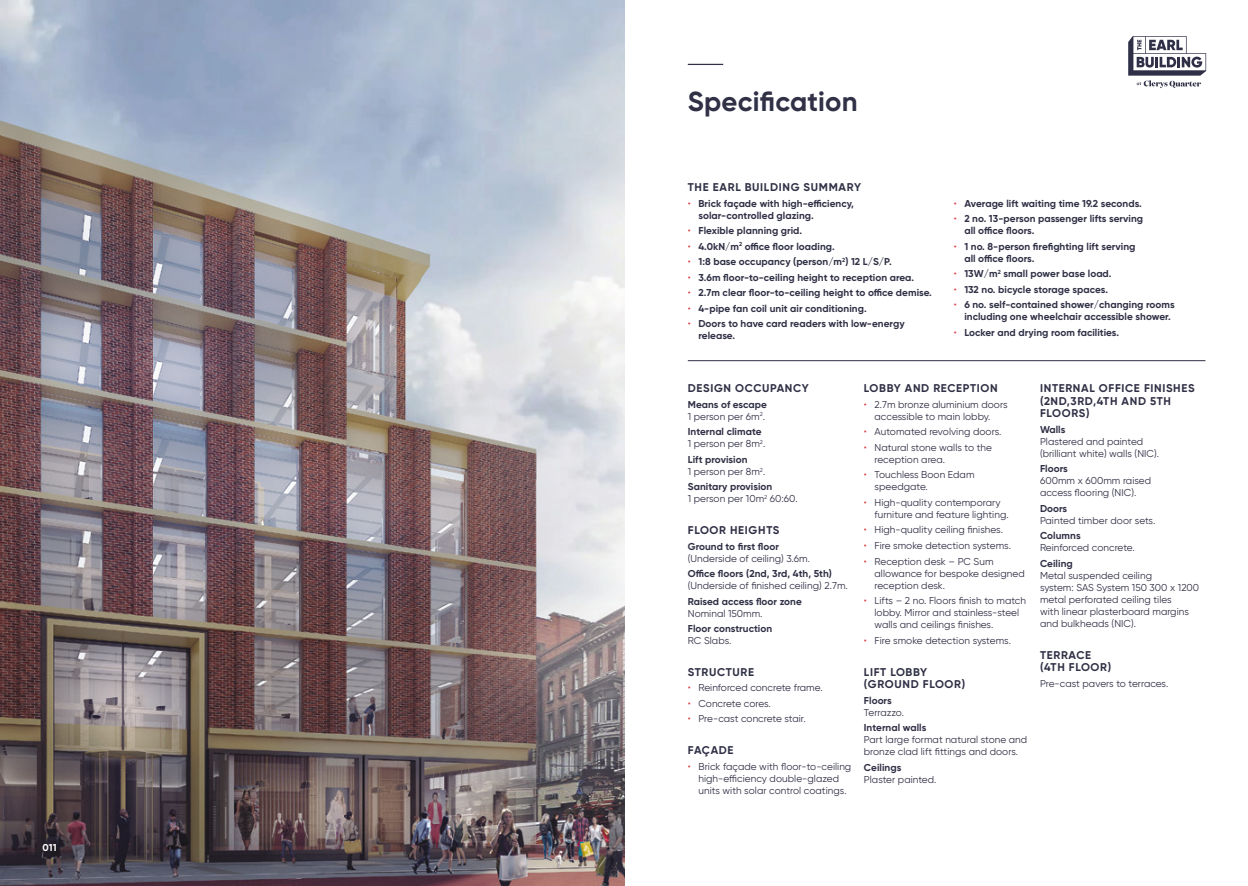
<style>
.page{position:relative;width:1248px;height:886px;background:#fff}
.page>*{position:absolute;margin:0;border:0;box-sizing:border-box;transform-origin:0 0}
.t1{font:700 27.5px "Gilroy";letter-spacing:.01em;color:#303046}
.t2{font:700 11.25px/12.5px "Gilroy";letter-spacing:.06em;color:#303046}
.t3{font:10px/12px "Gilroy";letter-spacing:.005em;color:#303046}
.t4{font:700 10px/12px "Gilroy";letter-spacing:.005em;color:#303046}
.t5{font:700 10px "Gilroy";color:#fff}
.s1{font-weight:400;color:#e13f47}
.s2{font-weight:400}
.s3{font-weight:700}
.s4{color:#e13f47}
</style>
<div class="page">
<hr style="left:687px;top:64px;width:36px;height:1px;background:#303046">
<hr style="left:687px;top:360px;width:518px;height:1px;background:#303046">
<img style="left:0;top:0;width:624px;height:886px">
<svg style="left:1128px;top:36px;width:77px;height:52px"></svg>
<p class="t5" style="left:43px;top:842px;width:16px">011</p>
<h1 class="t1" style="left:687px;top:85px;width:171px">Specification</h1>
<p class="t2" style="left:687px;top:181px;width:175px">THE EARL BUILDING SUMMARY</p>
<p class="t4" style="left:698px;top:197px;width:157px;text-indent:-11px"><span class="s1">•</span> Brick façade with high-efficiency, solar-controlled glazing.</p>
<p class="t4" style="left:687px;top:224px;width:116px"><span class="s1">•</span> Flexible planning grid.</p>
<p class="t4" style="left:687px;top:240px;width:149px"><span class="s1">•</span> 4.0kN/m<sup>2</sup> office floor loading.</p>
<p class="t4" style="left:687px;top:256px;width:205px"><span class="s1">•</span> 1:8 base occupancy (person/m<sup>2</sup>) 12 L/S/P.</p>
<p class="t4" style="left:687px;top:271px;width:228px"><span class="s1">•</span> 3.6m floor-to-ceiling height to reception area.</p>
<p class="t4" style="left:687px;top:287px;width:245px"><span class="s1">•</span> 2.7m clear floor-to-ceiling height to office demise.</p>
<p class="t4" style="left:687px;top:302px;width:180px"><span class="s1">•</span> 4-pipe fan coil unit air conditioning.</p>
<p class="t4" style="left:698px;top:318px;width:208px;text-indent:-11px"><span class="s1">•</span> Doors to have card readers with low-energy release.</p>
<p class="t4" style="left:953px;top:197px;width:190px"><span class="s1">•</span> Average lift waiting time 19.2 seconds.</p>
<p class="t4" style="left:964px;top:212px;width:180px;text-indent:-11px"><span class="s1">•</span> 2 no. 13-person passenger lifts serving all office floors.</p>
<p class="t4" style="left:964px;top:240px;width:173px;text-indent:-11px"><span class="s1">•</span> 1 no. 8-person firefighting lift serving all office floors.</p>
<p class="t4" style="left:953px;top:268px;width:159px"><span class="s1">•</span> 13W/m<sup>2</sup> small power base load.</p>
<p class="t4" style="left:953px;top:283px;width:156px"><span class="s1">•</span> 132 no. bicycle storage spaces.</p>
<p class="t4" style="left:964px;top:299px;width:212px;text-indent:-11px"><span class="s1">•</span> 6 no. self-contained shower/changing rooms including one wheelchair accessible shower.</p>
<p class="t4" style="left:953px;top:326px;width:167px"><span class="s1">•</span> Locker and drying room facilities.</p>
<p class="t2" style="left:687px;top:382px;width:122px">DESIGN OCCUPANCY</p>
<p class="t4" style="left:687px;top:398px;width:81px">Means of escape<br><span class="s2">1 person per 6m</span><sup>2</sup><span class="s2">.</span></p>
<p class="t4" style="left:687px;top:426px;width:79px">Internal climate<br><span class="s2">1 person per 8m</span><sup>2</sup><span class="s2">.</span></p>
<p class="t4" style="left:687px;top:453px;width:79px">Lift provision<br><span class="s2">1 person per 8m</span><sup>2</sup><span class="s2">.</span></p>
<p class="t3" style="left:687px;top:481px;width:111px"><span class="s3">Sanitary provision<br></span>1 person per 10m<sup>2</sup> 60:60.</p>
<p class="t2" style="left:687px;top:524px;width:93px">FLOOR HEIGHTS</p>
<p class="t4" style="left:687px;top:540px;width:93px">Ground to first floor</p>
<p class="t3" style="left:687px;top:552px;width:124px">(Underside of ceiling) 3.6m.</p>
<p class="t4" style="left:687px;top:567px;width:146px">Office floors (2nd, 3rd, 4th, 5th)</p>
<p class="t3" style="left:687px;top:579px;width:161px">(Underside of finished ceiling) 2.7m.</p>
<p class="t4" style="left:687px;top:595px;width:116px">Raised access floor zone</p>
<p class="t3" style="left:687px;top:607px;width:76px">Nominal 150mm.</p>
<p class="t4" style="left:687px;top:623px;width:86px">Floor construction</p>
<p class="t3" style="left:687px;top:634px;width:45px">RC Slabs.</p>
<p class="t2" style="left:687px;top:665px;width:68px">STRUCTURE</p>
<p class="t3" style="left:687px;top:682px;width:136px"><span class="s4">•</span> Reinforced concrete frame.</p>
<p class="t3" style="left:687px;top:697px;width:84px"><span class="s4">•</span> Concrete cores.</p>
<p class="t3" style="left:687px;top:713px;width:119px"><span class="s4">•</span> Pre-cast concrete stair.</p>
<p class="t2" style="left:687px;top:744px;width:47px">FAÇADE</p>
<p class="t3" style="left:687px;top:760px;width:165px;text-align:center"><span class="s4">•</span> Brick façade with floor-to-ceiling high-efficiency double-glazed units with solar control coatings.</p>
<p class="t2" style="left:863px;top:382px;width:135px">LOBBY AND RECEPTION</p>
<p class="t3" style="left:874px;top:398px;width:134px;text-indent:-11px"><span class="s4">•</span> 2.7m bronze aluminium doors accessible to main lobby.</p>
<p class="t3" style="left:863px;top:426px;width:139px"><span class="s4">•</span> Automated revolving doors.</p>
<p class="t3" style="left:874px;top:441px;width:119px;text-indent:-11px"><span class="s4">•</span> Natural stone walls to the reception area.</p>
<p class="t3" style="left:874px;top:469px;width:101px;text-indent:-11px"><span class="s4">•</span> Touchless Boon Edam speedgate.</p>
<p class="t3" style="left:874px;top:496px;width:136px;text-indent:-11px"><span class="s4">•</span> High-quality contemporary furniture and feature lighting.</p>
<p class="t3" style="left:863px;top:524px;width:141px"><span class="s4">•</span> High-quality ceiling finishes.</p>
<p class="t3" style="left:863px;top:539px;width:149px"><span class="s4">•</span> Fire smoke detection systems.</p>
<p class="t3" style="left:874px;top:555px;width:152px;text-indent:-11px"><span class="s4">•</span> Reception desk – PC Sum allowance for bespoke designed reception desk.</p>
<p class="t3" style="left:874px;top:594px;width:153px;text-indent:-11px"><span class="s4">•</span> Lifts – 2 no. Floors finish to match lobby. Mirror and stainless-steel walls and ceilings finishes.</p>
<p class="t3" style="left:863px;top:634px;width:149px"><span class="s4">•</span> Fire smoke detection systems.</p>
<p class="t2" style="left:863px;top:665px;width:103px">LIFT LOBBY (GROUND FLOOR)</p>
<p class="t4" style="left:863px;top:694px;width:29px">Floors</p>
<p class="t3" style="left:863px;top:706px;width:42px">Terrazzo.</p>
<p class="t4" style="left:863px;top:722px;width:64px">Internal walls</p>
<p class="t3" style="left:863px;top:734px;width:165px">Part large format natural stone and bronze clad lift fittings and doors.</p>
<p class="t4" style="left:863px;top:761px;width:39px">Ceilings</p>
<p class="t3" style="left:863px;top:773px;width:74px">Plaster painted.</p>
<p class="t2" style="left:1039px;top:382px;width:156px">INTERNAL OFFICE FINISHES (2ND,3RD,4TH AND 5TH<br>FLOORS)</p>
<p class="t4" style="left:1039px;top:423px;width:27px">Walls</p>
<p class="t3" style="left:1039px;top:435px;width:121px">Plastered and painted (brilliant white) walls (NIC).</p>
<p class="t4" style="left:1039px;top:463px;width:29px">Floors</p>
<p class="t3" style="left:1039px;top:475px;width:113px">600mm x 600mm raised access flooring (NIC).</p>
<p class="t4" style="left:1039px;top:502px;width:29px">Doors</p>
<p class="t3" style="left:1039px;top:514px;width:117px">Painted timber door sets.</p>
<p class="t4" style="left:1039px;top:530px;width:42px">Columns</p>
<p class="t3" style="left:1039px;top:542px;width:96px">Reinforced concrete.</p>
<p class="t4" style="left:1039px;top:557px;width:34px">Ceiling</p>
<p class="t3" style="left:1039px;top:569px;width:161px">Metal suspended ceiling<br>system: SAS System 150 300 x 1200 metal perforated ceiling tiles<br>with linear plasterboard margins and bulkheads (NIC).</p>
<p class="t2" style="left:1039px;top:648px;width:73px">TERRACE (4TH FLOOR)</p>
<p class="t3" style="left:1039px;top:677px;width:130px">Pre-cast pavers to terraces.</p>
</div>
